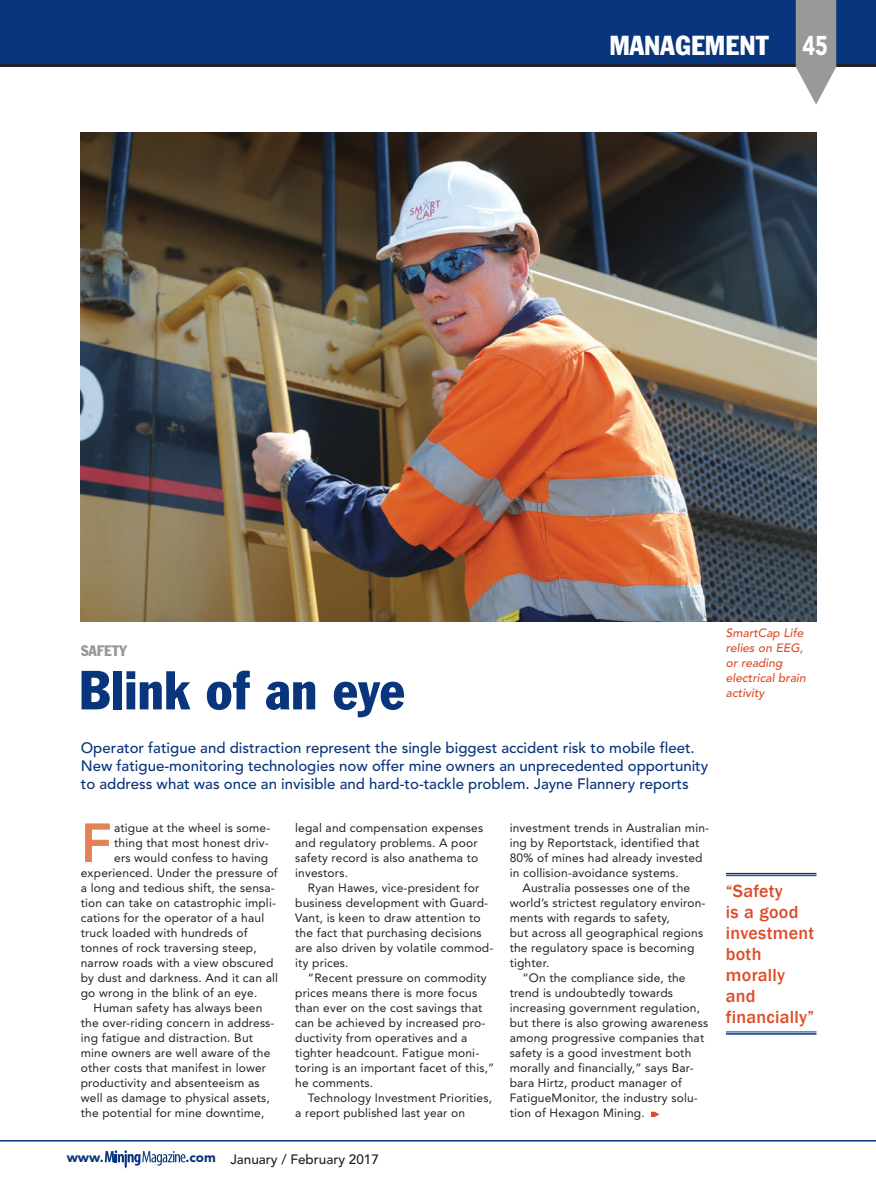
<style>
.page{position:relative;width:876px;height:1195px;background:#fff}
.page>*{position:absolute;margin:0;border:0;box-sizing:border-box;transform-origin:0 0}
.t1{font:800 54.45px "Avenir";color:#e68157}
.t2{font:condensed 54px "Franklin Gothic BT";color:#08357c}
.t3{font:condensed 27px "Franklin Gothic BT";color:#fff}
.t4{font:500 18px/21px "Franklin Gothic";letter-spacing:.015em;color:#dc4c27}
.t5{font:500 15px/18px "Avenir";color:#08357c}
.t6{font:condensed 15px "Franklin Gothic BT";color:#989999}
.t7{font:500 13.5px "Avenir";color:#231f20}
.t8{font:900 13.5px "Avenir";color:#08357c}
.t9{font:12px/15px "Avenir";letter-spacing:.015em;color:#231f20}
.t10{font:italic 500 12px/15px "Avenir";color:#dc4c27}
.s1{font-family:"Avenir";font-weight:900;font-stretch:normal}
.s2{font-weight:900;color:#08357c}
</style>
<div class="page">
<svg style="left:105px;top:1150px;width:80px;height:18px"></svg>
<hr style="left:0;top:1140px;width:876px;height:1px;background:#08357c">
<div style="left:0;top:0;width:876px;height:67px;background:#08357c"></div>
<hr style="left:0;top:64px;width:876px;height:3px;background:#231f20">
<svg style="left:796px;top:0;width:40px;height:105px"></svg>
<img style="left:81px;top:133px;width:735px;height:489px">
<hr style="left:726px;top:873px;width:90px;height:1px;background:#08357c">
<hr style="left:726px;top:875px;width:90px;height:1px;background:#08357c">
<hr style="left:726px;top:1032px;width:90px;height:1px;background:#08357c">
<hr style="left:726px;top:1033px;width:90px;height:2px;background:#08357c">
<svg style="left:651px;top:1112px;width:8px;height:5px"></svg>
<h3 class="t3" style="left:609px;top:28px;width:220px">MANAGEMENT <span class="s1">45</span></h3>
<p class="t6" style="left:81px;top:641px;width:48px">SAFETY</p>
<h2 class="t2" style="left:79px;top:655px;width:328px">Blink of an eye</h2>
<p class="t10" style="left:726px;top:625px;width:81px">SmartCap Life relies on EEG, or reading electrical brain</p>
<p class="t10" style="left:726px;top:685px;width:40px">activity</p>
<p class="t5" style="left:81px;top:739px;width:629px">Operator fatigue and distraction represent the single biggest accident risk to mobile fleet.<br>New fatigue-monitoring technologies now offer mine owners an unprecedented opportunity to address what was once an invisible and hard-to-tackle problem. Jayne Flannery reports</p>
<h1 class="t1" style="left:81px;top:811px;width:33px">F</h1>
<p class="t9" style="left:114px;top:820px;width:158px">atigue at the wheel is some-</p>
<p class="t9" style="left:114px;top:835px;width:156px">thing that most honest driv-</p>
<p class="t9" style="left:114px;top:850px;width:156px">ers would confess to having</p>
<p class="t9" style="left:81px;top:865px;width:198px">experienced. Under the pressure of</p>
<p class="t9" style="left:81px;top:880px;width:196px">a long and tedious shift, the sensa-</p>
<p class="t9" style="left:81px;top:895px;width:197px">tion can take on catastrophic impli-</p>
<p class="t9" style="left:81px;top:910px;width:185px">cations for the operator of a haul</p>
<p class="t9" style="left:81px;top:925px;width:168px">truck loaded with hundreds of</p>
<p class="t9" style="left:81px;top:940px;width:177px">tonnes of rock traversing steep,</p>
<p class="t9" style="left:81px;top:955px;width:194px">narrow roads with a view obscured</p>
<p class="t9" style="left:81px;top:970px;width:199px">by dust and darkness. And it can all</p>
<p class="t9" style="left:81px;top:985px;width:178px">go wrong in the blink of an eye.</p>
<p class="t9" style="left:94px;top:1000px;width:170px">Human safety has always been</p>
<p class="t9" style="left:81px;top:1015px;width:195px">the over-riding concern in address-</p>
<p class="t9" style="left:81px;top:1030px;width:174px">ing fatigue and distraction. But</p>
<p class="t9" style="left:81px;top:1045px;width:191px">mine owners are well aware of the</p>
<p class="t9" style="left:81px;top:1060px;width:187px">other costs that manifest in lower</p>
<p class="t9" style="left:81px;top:1075px;width:180px">productivity and absenteeism as</p>
<p class="t9" style="left:81px;top:1090px;width:191px">well as damage to physical assets,</p>
<p class="t9" style="left:81px;top:1105px;width:185px">the potential for mine downtime,</p>
<p class="t9" style="left:295px;top:820px;width:189px">legal and compensation expenses and regulatory problems. A poor safety record is also anathema to investors.</p>
<p class="t9" style="left:295px;top:880px;width:200px;text-indent:13px">Ryan Hawes, vice-president for business development with Guard-<br>Vant, is keen to draw attention to the fact that purchasing decisions are also driven by volatile commod&shy;ity prices.</p>
<p class="t9" style="left:295px;top:970px;width:201px;text-indent:13px">“Recent pressure on commodity prices means there is more focus than ever on the cost savings that can be achieved by increased pro&shy;ductivity from operatives and a tighter headcount. Fatigue moni&shy;toring is an important facet of this,” he comments.</p>
<p class="t9" style="left:295px;top:1090px;width:198px;text-indent:13px">Technology Investment Priorities, a report published last year on</p>
<p class="t8" style="left:67px;top:1149px;width:38px">www.</p>
<p class="t7" style="left:185px;top:1151px;width:195px"><span class="s2">.com</span> January / February 2017</p>
<p class="t9" style="left:510px;top:820px;width:201px">investment trends in Australian min-</p>
<p class="t9" style="left:510px;top:835px;width:191px">ing by Reportstack, identified that</p>
<p class="t9" style="left:510px;top:850px;width:194px">80% of mines had already invested</p>
<p class="t9" style="left:510px;top:865px;width:171px">in collision-avoidance systems.</p>
<p class="t9" style="left:522px;top:880px;width:169px">Australia possesses one of the</p>
<p class="t9" style="left:510px;top:895px;width:197px">world’s strictest regulatory environ-</p>
<p class="t9" style="left:510px;top:910px;width:162px">ments with regards to safety,</p>
<p class="t9" style="left:510px;top:925px;width:195px">but across all geographical regions</p>
<p class="t9" style="left:510px;top:940px;width:186px">the regulatory space is becoming</p>
<p class="t9" style="left:510px;top:955px;width:41px">tighter.</p>
<p class="t9" style="left:522px;top:970px;width:165px">“On the compliance side, the</p>
<p class="t9" style="left:510px;top:985px;width:165px">trend is undoubtedly towards</p>
<p class="t9" style="left:510px;top:1000px;width:192px">increasing government regulation,</p>
<p class="t9" style="left:510px;top:1015px;width:200px">but there is also growing awareness</p>
<p class="t9" style="left:510px;top:1030px;width:196px">among progressive companies that</p>
<p class="t9" style="left:510px;top:1045px;width:183px">safety is a good investment both</p>
<p class="t9" style="left:510px;top:1060px;width:185px">morally and financially,” says Bar-</p>
<p class="t9" style="left:510px;top:1075px;width:174px">bara Hirtz, product manager of</p>
<p class="t9" style="left:510px;top:1090px;width:190px">FatigueMonitor, the industry solu-</p>
<p class="t9" style="left:510px;top:1105px;width:137px">tion of Hexagon Mining.</p>
<h3 class="t4" style="left:726px;top:881px;width:90px">“Safety<br>is a good investment both morally and financially”</h3>
</div>
